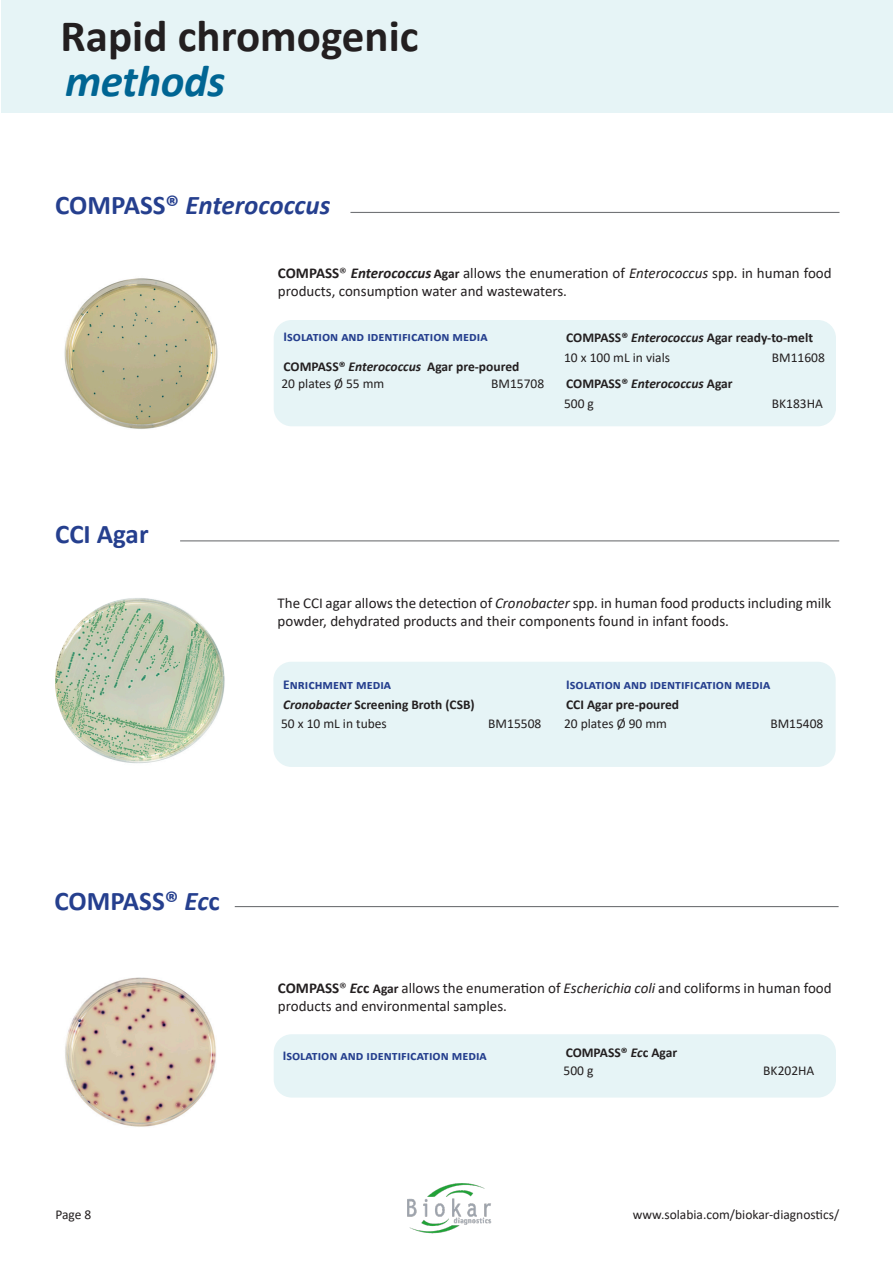
<style>
.page{position:relative;width:893px;height:1263px;background:#fff}
.page>*{position:absolute;margin:0;border:0;box-sizing:border-box;transform-origin:0 0}
.t1{font:700 45px "Calibri";color:#231f20}
.t2{font:italic 700 45px "Calibri";letter-spacing:-.01em;color:#006593}
.t3{font:italic 700 27px "Calibri";color:#253f8e}
.t4{font:700 27px "Calibri";color:#253f8e}
.t5{font:15px/18px "Calibri";color:#231f20}
.t6{font:13.5px "Calibri";color:#231f20}
.t7{font:700 13.5px "Calibri";color:#231f20}
.t8{font:700 13.5px "Calibri";color:#253f8e}
.t9{font:700 13.35px "Calibri";color:#231f20}
.s1{font-style:normal}
.s2{font-weight:700}
.s3{font-weight:700;font-style:italic}
.s4{font-weight:700;font-size:13.5px}
.s5{font-style:italic}
</style>
<div class="page">
<img style="left:407px;top:1183px;width:85px;height:51px">
<div style="left:1px;top:0;width:892px;height:113px;background:#e6f4f6"></div>
<img style="left:65px;top:977px;width:151px;height:150px">
<img style="left:64px;top:278px;width:154px;height:151px">
<hr style="left:180px;top:540px;width:659px;height:1px;background:#727477">
<div style="left:274px;top:320px;width:562px;height:106px;background:#e6f4f6;border-radius:18px"></div>
<img style="left:55px;top:597px;width:170px;height:170px;border-radius:85px">
<hr style="left:235px;top:906px;width:604px;height:1px;background:#727477">
<div style="left:274px;top:1034px;width:562px;height:63px;background:#e6f4f6;border-radius:18px"></div>
<div style="left:273px;top:662px;width:563px;height:105px;background:#e6f4f6;border-radius:18px"></div>
<hr style="left:350px;top:212px;width:489px;height:1px;background:#727477">
<p class="t1" style="left:61px;top:4px;width:360px">Rapid chromogenic</p>
<p class="t2" style="left:65px;top:49px;width:161px">methods</p>
<p class="t3" style="left:55px;top:186px;width:277px"><span class="s1">COMPASS®</span> Enterococcus</p>
<p class="t4" style="left:55px;top:515px;width:95px">CCI Agar</p>
<p class="t5" style="left:278px;top:264px;width:555px"><span class="s2">COMPASS</span>® <span class="s3">Enterococcus</span> <span class="s4">Agar</span> allows the enumeration of <span class="s5">Enterococcus</span> spp. in human food products, consumption water and wastewaters.</p>
<p class="t8" style="left:284px;top:327px;width:206px">Isolation and identification media</p>
<p class="t7" style="left:566px;top:327px;width:248px">COMPASS® <span class="s5">Enterococcus</span> Agar ready-to-melt</p>
<p class="t6" style="left:564px;top:348px;width:107px">10 x 100 mL in vials</p>
<p class="t6" style="left:772px;top:348px;width:55px">BM11608</p>
<p class="t7" style="left:284px;top:357px;width:237px">COMPASS® <span class="s5">Enterococcus</span> Agar pre-poured</p>
<p class="t6" style="left:281px;top:374px;width:105px">20 plates Ø 55 mm</p>
<p class="t6" style="left:491px;top:374px;width:55px">BM15708</p>
<p class="t7" style="left:566px;top:374px;width:168px">COMPASS® <span class="s5">Enterococcus</span> Agar</p>
<p class="t6" style="left:564px;top:394px;width:31px">500 g</p>
<p class="t6" style="left:772px;top:394px;width:53px">BK183HA</p>
<p class="t5" style="left:278px;top:594px;width:555px">The CCI agar allows the detection of <span class="s5">Cronobacter</span> spp. in human food products including milk powder, dehydrated products and their components found in infant foods.</p>
<p class="t8" style="left:283px;top:675px;width:109px">Enrichment media</p>
<p class="t9" style="left:283px;top:695px;width:193px"><span class="s5">Cronobacter</span> Screening Broth (CSB)</p>
<p class="t6" style="left:281px;top:714px;width:107px">50 x 10 mL in tubes</p>
<p class="t6" style="left:488px;top:714px;width:55px">BM15508</p>
<p class="t8" style="left:566px;top:675px;width:206px">Isolation and identification media</p>
<p class="t7" style="left:566px;top:695px;width:115px">CCI Agar pre-poured</p>
<p class="t6" style="left:564px;top:714px;width:105px">20 plates Ø 90 mm</p>
<p class="t6" style="left:770px;top:714px;width:55px">BM15408</p>
<p class="t4" style="left:54px;top:882px;width:167px">COMPASS® <span class="s5">Ec</span>c</p>
<p class="t5" style="left:278px;top:979px;width:555px"><span class="s2">COMPASS</span>® <span class="s3">Ec</span><span class="s2">c</span> <span class="s4">Agar</span> allows the enumeration of <span class="s5">Escherichia coli</span> and coliforms in human food products and environmental samples.</p>
<p class="t8" style="left:283px;top:1045px;width:206px">Isolation and identification media</p>
<p class="t7" style="left:566px;top:1043px;width:113px">COMPASS® <span class="s5">Ec</span>c Agar</p>
<p class="t6" style="left:563px;top:1061px;width:31px">500 g</p>
<p class="t6" style="left:763px;top:1061px;width:53px">BK202HA</p>
<p class="t6" style="left:55px;top:1205px;width:38px">Page 8</p>
<p class="t6" style="left:633px;top:1205px;width:208px">www.solabia.com/biokar-diagnostics/</p>
</div>
